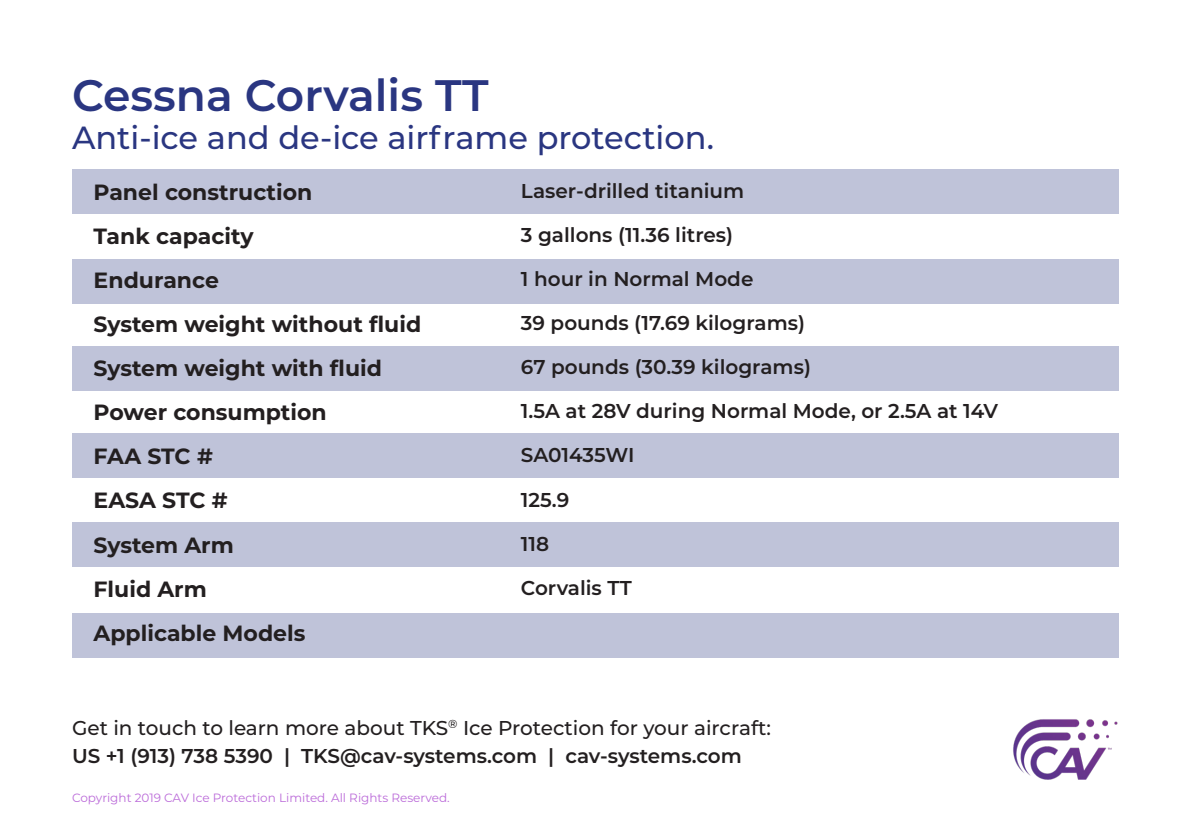
<style>
.page{position:relative;width:1191px;height:840px;background:#fff}
.page>*{position:absolute;margin:0;border:0;box-sizing:border-box;transform-origin:0 0}
.t1{font:600 44px "Montserrat";color:#2a3681}
.t2{font:500 32px "Montserrat";color:#2a3681}
.t3{font:700 22px "Montserrat";color:#231f20}
.t4{font:600 20px "Montserrat";color:#231f20}
.t5{font:500 20px "Montserrat";color:#231f20}
.t6{font:12px "Montserrat";color:#bb6bd9}
</style>
<div class="page">
<div style="left:72px;top:612px;width:1047px;height:44px;background:#bfc3d9"></div>
<div style="left:72px;top:169px;width:1047px;height:44px;background:#bfc3d9"></div>
<div style="left:72px;top:259px;width:1047px;height:45px;background:#bfc3d9"></div>
<div style="left:72px;top:346px;width:1047px;height:44px;background:#bfc3d9"></div>
<div style="left:72px;top:433px;width:1047px;height:44px;background:#bfc3d9"></div>
<div style="left:72px;top:522px;width:1047px;height:44px;background:#bfc3d9"></div>
<img style="left:1013px;top:719px;width:105px;height:60px">
<p class="t1" style="left:72px;top:64px;width:418px">Cessna Corvalis TT</p>
<p class="t2" style="left:72px;top:115px;width:643px">Anti-ice and de-ice airframe protection.</p>
<p class="t3" style="left:94px;top:176px;width:220px">Panel construction</p>
<p class="t3" style="left:94px;top:220px;width:161px">Tank capacity</p>
<p class="t3" style="left:94px;top:264px;width:127px">Endurance</p>
<p class="t3" style="left:94px;top:308px;width:329px">System weight without fluid</p>
<p class="t3" style="left:94px;top:352px;width:290px">System weight with fluid</p>
<p class="t3" style="left:94px;top:396px;width:235px">Power consumption</p>
<p class="t3" style="left:94px;top:440px;width:121px">FAA STC #</p>
<p class="t3" style="left:94px;top:484px;width:136px">EASA STC #</p>
<p class="t3" style="left:94px;top:528px;width:142px">System Arm</p>
<p class="t3" style="left:94px;top:572px;width:115px">Fluid Arm</p>
<p class="t3" style="left:94px;top:616px;width:213px">Applicable Models</p>
<p class="t4" style="left:521px;top:177px;width:225px">Laser-drilled titanium</p>
<p class="t4" style="left:521px;top:221px;width:214px">3 gallons (11.36 litres)</p>
<p class="t4" style="left:521px;top:265px;width:234px">1 hour in Normal Mode</p>
<p class="t4" style="left:521px;top:309px;width:286px">39 pounds (17.69 kilograms)</p>
<p class="t4" style="left:521px;top:353px;width:291px">67 pounds (30.39 kilograms)</p>
<p class="t4" style="left:521px;top:397px;width:478px">1.5A at 28V during Normal Mode, or 2.5A at 14V</p>
<p class="t4" style="left:521px;top:441px;width:115px">SA01435WI</p>
<p class="t4" style="left:521px;top:485px;width:50px">125.9</p>
<p class="t4" style="left:521px;top:529px;width:30px">118</p>
<p class="t4" style="left:521px;top:573px;width:112px">Corvalis TT</p>
<p class="t5" style="left:72px;top:713px;width:700px">Get in touch to learn more about TKS<sup>®</sup> Ice Protection for your aircraft:</p>
<p class="t4" style="left:72px;top:741px;width:671px">US +1 (913) 738 5390 | TKS@cav-systems.com | cav-systems.com</p>
<p class="t6" style="left:72px;top:789px;width:379px">Copyright 2019 CAV Ice Protection Limited. All Rights Reserved.</p>
</div>
